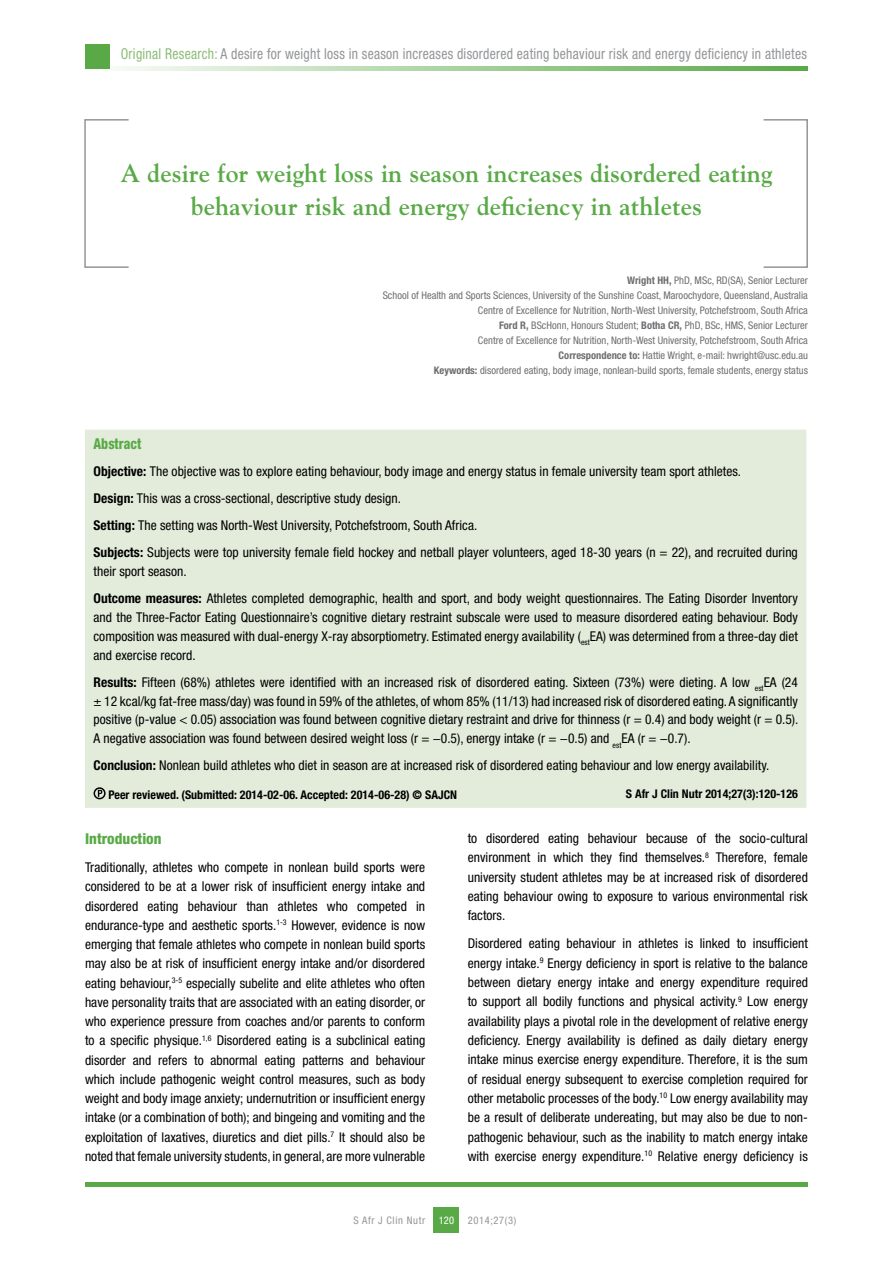
<style>
.page{position:relative;width:893px;height:1263px;background:#fff}
.page>*{position:absolute;margin:0;border:0;box-sizing:border-box;transform-origin:0 0}
.t1{font:700 25.5px/33px "Goudy";color:#59aa47;text-align:center}
.t2{font:condensed 15px "Helvetica Neue LT Std";letter-spacing:.02em;color:#939598;scale:.91 1}
.t3{font:800 condensed 15px "Helvetica Neue LT Std";color:#59aa47}
.t4{font:800 condensed 15px "Helvetica Neue LT Std";color:#59aa47;scale:.9 1}
.t5{font:condensed 13.5px/19.2px "Helvetica Neue LT Std";color:#000;text-align:justify}
.t6{font:700 condensed 12px "Helvetica Neue LT Std";color:#000}
.t7{font:condensed 10.5px/15px "Helvetica Neue LT Std";color:#6d6e71;text-align:right}
.t8{font:condensed 10.5px "Helvetica Neue LT Std";letter-spacing:.06em;color:#939598}
.t9{font:condensed 10.5px "Helvetica Neue LT Std";color:#fff}
.s1{color:#8cbd76}
.s2{font-weight:700}
</style>
<div class="page">
<div style="left:434px;top:1208px;width:25px;height:25px;background:#59aa47"></div>
<div style="left:85px;top:1182px;width:723px;height:5px;background:#59aa47"></div>
<svg style="left:85px;top:66px;width:723px;height:5px;background:#a8d29f"></svg>
<div style="left:763px;top:119px;width:45px;height:149px;border:2px solid #939598"></div>
<div style="left:84px;top:119px;width:45px;height:149px;border:2px solid #939598"></div>
<div style="left:85px;top:44px;width:24px;height:24px;background:#59aa47"></div>
<div style="left:85px;top:430px;width:721px;height:378px;background:#e3ecdb"></div>
<div style="left:94px;top:787px;width:12px;height:12px;border:2px solid #000;border-radius:50%"></div>
<svg style="left:98px;top:790px;width:4px;height:7px"></svg>
<p class="t2" style="left:121px;top:45px;width:756px"><span class="s1">Original Research:</span> A desire for weight loss in season increases disordered eating behaviour risk and energy deficiency in athletes</p>
<h1 class="t1" style="left:120px;top:156px;width:653px">A desire for weight loss in season increases disordered eating behaviour risk and energy deficiency in athletes</h1>
<p class="t7" style="left:383px;top:272px;width:427px"><span class="s2">Wright HH,</span> PhD, MSc, RD(SA), Senior Lecturer<br>School of Health and Sports Sciences, University of the Sunshine Coast, Maroochydore, Queensland, Australia Centre of Excellence for Nutrition, North-West University, Potchefstroom, South Africa<br><span class="s2">Ford R,</span> BScHonn, Honours Student; <span class="s2">Botha CR,</span> PhD, BSc, HMS, Senior Lecturer<br>Centre of Excellence for Nutrition, North-West University, Potchefstroom, South Africa<br><span class="s2">Correspondence to:</span> Hattie Wright, e-mail: hwright@usc.edu.au<br><span class="s2">Keywords:</span> disordered eating, body image, nonlean-build sports, female students, energy status</p>
<p class="t4" style="left:94px;top:434px;width:55px">Abstract</p>
<p class="t5" style="left:94px;top:457px;width:706px;line-height:27.3px;text-align:left"><span class="s2">Objective:</span> The objective was to explore eating behaviour, body image and energy status in female university team sport athletes.<br><span class="s2">Design:</span> This was a cross-sectional, descriptive study design.<br><span class="s2">Setting:</span> The setting was North-West University, Potchefstroom, South Africa.<br><span class="s2">Subjects:</span> Subjects were top university female field hockey and netball player volunteers, aged 18-30 years (n = 22), and recruited during</p>
<p class="t5" style="left:94px;top:557px;width:706px;line-height:27.3px">their sport season.<br><span class="s2">Outcome measures:</span> Athletes completed demographic, health and sport, and body weight questionnaires. The Eating Disorder Inventory</p>
<p class="t5" style="left:94px;top:608px;width:706px;line-height:18.8px">and the Three-Factor Eating Questionnaire’s cognitive dietary restraint subscale were used to measure disordered eating behaviour. Body composition was measured with dual-energy X-ray absorptiometry. Estimated energy availability (<sub>est</sub>EA) was determined from a three-day diet and exercise record.</p>
<p class="t5" style="left:94px;top:672px;width:706px;line-height:18.8px"><span class="s2">Results:</span> Fifteen (68%) athletes were identified with an increased risk of disordered eating. Sixteen (73%) were dieting. A low <sub>est</sub>EA (24 ± 12 kcal/kg fat-free mass/day) was found in 59% of the athletes, of whom 85% (11/13) had increased risk of disordered eating. A significantly positive (p-value &lt; 0.05) association was found between cognitive dietary restraint and drive for thinness (r = 0.4) and body weight (r = 0.5).<br>A negative association was found between desired weight loss (r = −0.5), energy intake (r = −0.5) and <sub>est</sub>EA (r = −0.7).</p>
<p class="t5" style="left:94px;top:756px;width:677px"><span class="s2">Conclusion:</span> Nonlean build athletes who diet in season are at increased risk of disordered eating behaviour and low energy availability.</p>
<p class="t6" style="left:109px;top:788px;width:350px">Peer reviewed. (Submitted: 2014-02-06. Accepted: 2014-06-28) © SAJCN</p>
<p class="t6" style="left:626px;top:786px;width:174px">S Afr J Clin Nutr 2014;27(3):120-126</p>
<p class="t3" style="left:85px;top:830px;width:78px">Introduction</p>
<p class="t5" style="left:85px;top:858px;width:342px">Traditionally, athletes who compete in nonlean build sports were considered to be at a lower risk of insufficient energy intake and disordered eating behaviour than athletes who competed in endurance-type and aesthetic sports.<sup>1-3</sup> However, evidence is now emerging that female athletes who compete in nonlean build sports may also be at risk of insufficient energy intake and/or disordered eating behaviour,<sup>3-5</sup> especially subelite and elite athletes who often have personality traits that are associated with an eating disorder, or who experience pressure from coaches and/or parents to conform to a specific physique.<sup>1,6</sup> Disordered eating is a subclinical eating disorder and refers to abnormal eating patterns and behaviour which include pathogenic weight control measures, such as body weight and body image anxiety; undernutrition or insufficient energy intake (or a combination of both); and bingeing and vomiting and the exploitation of laxatives, diuretics and diet pills.<sup>7</sup> It should also be noted that female university students, in general, are more vulnerable</p>
<p class="t5" style="left:468px;top:828px;width:342px">to disordered eating behaviour because of the socio-cultural environment in which they find themselves.<sup>8</sup> Therefore, female university student athletes may be at increased risk of disordered eating behaviour owing to exposure to various environmental risk factors.</p>
<p class="t5" style="left:468px;top:934px;width:342px">Disordered eating behaviour in athletes is linked to insufficient energy intake.<sup>9</sup> Energy deficiency in sport is relative to the balance between dietary energy intake and energy expenditure required to support all bodily functions and physical activity.<sup>9</sup> Low energy availability plays a pivotal role in the development of relative energy deficiency. Energy availability is defined as daily dietary energy intake minus exercise energy expenditure. Therefore, it is the sum of residual energy subsequent to exercise completion required for other metabolic processes of the body.<sup>10</sup> Low energy availability may be a result of deliberate undereating, but may also be due to non&shy;pathogenic behaviour, such as the inability to match energy intake with exercise energy expenditure.<sup>10</sup> Relative energy deficiency is</p>
<p class="t8" style="left:354px;top:1214px;width:73px">S Afr J Clin Nutr</p>
<p class="t8" style="left:468px;top:1214px;width:50px">2014;27(3)</p>
<p class="t9" style="left:439px;top:1214px;width:17px">120</p>
</div>
